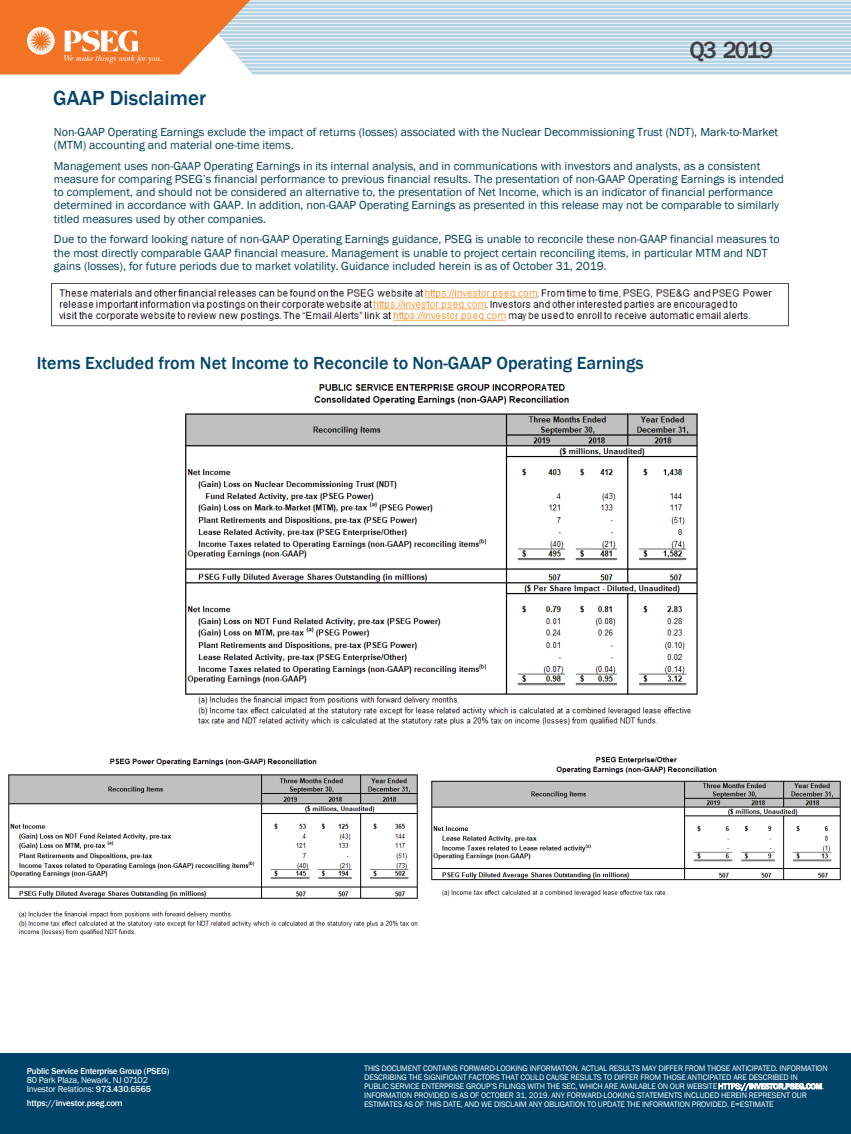
<style>
.page{position:relative;width:851px;height:1134px;background:#fff}
.page>*{position:absolute;margin:0;border:0;box-sizing:border-box;transform-origin:0 0}
.t1{font:500 24px "Franklin Gothic";color:#404040}
.t2{font:500 21px "Franklin Gothic";color:#00446b}
.t3{font:500 18px "Franklin Gothic";color:#00446b}
.t4{font:12px/13.2px "Franklin Gothic";color:#004055}
.t5{font:9px/9px "Franklin Gothic";letter-spacing:-.02em;color:#fff}
.t6{font:500 9px "Franklin Gothic";letter-spacing:-.02em;color:#fff}
.t7{font:500 9px "Franklin Gothic";letter-spacing:-.02em;color:#fff}
.t8{font:italic 8.85px "New Baskerville";letter-spacing:-.005em;color:#fff}
.t9{font:8.25px/9px "Franklin Gothic";letter-spacing:-.02em;color:#fff}
.s1{font-style:inherit}
.s2{font-weight:500}
</style>
<div class="page">
<img style="left:185px;top:384px;width:513px;height:342px">
<svg style="left:250px;top:2px;width:600px;height:72px;background:#b5d1e3"></svg>
<hr style="left:189px;top:4px;width:661px;height:2px;background:#eaf2f7">
<hr style="left:189px;top:11px;width:661px;height:2px;background:#eaf2f7">
<hr style="left:189px;top:19px;width:661px;height:1px;background:#eaf2f7">
<hr style="left:189px;top:22px;width:661px;height:2px;background:#eaf2f7">
<hr style="left:189px;top:26px;width:661px;height:2px;background:#eaf2f7">
<hr style="left:189px;top:33px;width:661px;height:2px;background:#eaf2f7">
<hr style="left:189px;top:30px;width:661px;height:1px;background:#eaf2f7">
<hr style="left:189px;top:41px;width:661px;height:1px;background:#eaf2f7">
<hr style="left:189px;top:37px;width:661px;height:2px;background:#eaf2f7">
<hr style="left:189px;top:52px;width:661px;height:1px;background:#eaf2f7">
<hr style="left:189px;top:44px;width:661px;height:2px;background:#eaf2f7">
<hr style="left:189px;top:55px;width:661px;height:2px;background:#eaf2f7">
<hr style="left:189px;top:59px;width:661px;height:2px;background:#eaf2f7">
<hr style="left:189px;top:74px;width:661px;height:1px;background:#eaf2f7">
<hr style="left:189px;top:66px;width:661px;height:2px;background:#eaf2f7">
<hr style="left:189px;top:0;width:661px;height:2px;background:#eaf2f7">
<hr style="left:189px;top:15px;width:661px;height:2px;background:#eaf2f7">
<hr style="left:189px;top:70px;width:661px;height:2px;background:#eaf2f7">
<hr style="left:189px;top:63px;width:661px;height:1px;background:#eaf2f7">
<hr style="left:189px;top:48px;width:661px;height:2px;background:#eaf2f7">
<hr style="left:189px;top:8px;width:661px;height:1px;background:#eaf2f7">
<svg style="left:0;top:0;width:250px;height:74px;background:#f18c4e"></svg>
<div style="left:0;top:1053px;width:850px;height:81px;background:#00446a"></div>
<img style="left:51px;top:284px;width:737px;height:43px">
<img style="left:431px;top:756px;width:410px;height:141px">
<img style="left:8px;top:758px;width:410px;height:177px">
<p class="t8" style="left:63px;top:53px;width:101px">We make things work for you.</p>
<h1 class="t1" style="left:689px;top:35px;width:85px"><span class="s1">Q</span>3 2019</h1>
<h2 class="t2" style="left:53px;top:85px;width:154px">GAAP Disclaimer</h2>
<p class="t4" style="left:54px;top:126px;width:725px">Non-GAAP Operating Earnings exclude the impact of returns (losses) associated with the Nuclear Decommissioning Trust (NDT), Mark-to-Market (MTM) accounting and material one-time items.</p>
<p class="t4" style="left:54px;top:159px;width:731px">Management uses non-GAAP Operating Earnings in its internal analysis, and in communications with investors and analysts, as a consistent measure for comparing PSEG’s financial performance to previous financial results. The presentation of non-GAAP Operating Earnings is intended to complement, and should not be considered an alternative to, the presentation of Net Income, which is an indicator of financial performance determined in accordance with GAAP. In addition, non-GAAP Operating Earnings as presented in this release may not be comparable to similarly titled measures used by other companies.</p>
<p class="t4" style="left:54px;top:233px;width:727px">Due to the forward looking nature of non-GAAP Operating Earnings guidance, PSEG is unable to reconcile these non-GAAP financial measures to the most directly comparable GAAP financial measure. Management is unable to project certain reconciling items, in particular MTM and NDT gains (losses), for future periods due to market volatility. Guidance included herein is as of <span class="s1">October 31</span>, 2019.</p>
<h3 class="t3" style="left:37px;top:352px;width:608px">Items Excluded from Net Income to Reconcile to Non-GAAP Operating Earnings</h3>
<p class="t6" style="left:27px;top:1066px;width:144px">Public Service Enterprise Group (PSEG)</p>
<p class="t5" style="left:27px;top:1076px;width:126px">80 Park Plaza, Newark, NJ 07102<br>Investor Relations: <span class="s2">973.430.6565</span></p>
<p class="t7" style="left:27px;top:1097px;width:98px">https://investor<span class="s1">.pseg.com</span></p>
<p class="t9" style="left:364px;top:1064px;width:465px">THIS DOCUMENT CONTAINS FORWARD-LOOKING INFORMATION. ACTUAL RESULTS MAY DIFFER FROM THOSE ANTICIPATED. INFORMATION DESCRIBING THE SIGNIFICANT FACTORS THAT COULD CAUSE RESULTS TO DIFFER FROM THOSE ANTICIPATED ARE DESCRIBED IN<br>PUBLIC SERVICE ENTERPRISE GROUP’S FILINGS WITH THE SEC, WHICH ARE AVAILABLE ON OUR WEBSITE<span class="s1">HTTPS://</span><span class="s2">INVESTOR.PSEG.COM</span>.<br>INFORMATION PROVIDED IS AS OF OCTOBER 31, 201<span class="s1">9</span>. ANY FORWARD-LOOKING STATEMENTS INCLUDED HEREIN REPRESENT OUR ESTIMATES AS OF THIS DATE, AND WE DISCLAIM ANY OBLIGATION TO UPDATE THE INFORMATION PROVIDED. E=ESTIMATE</p>
</div>
